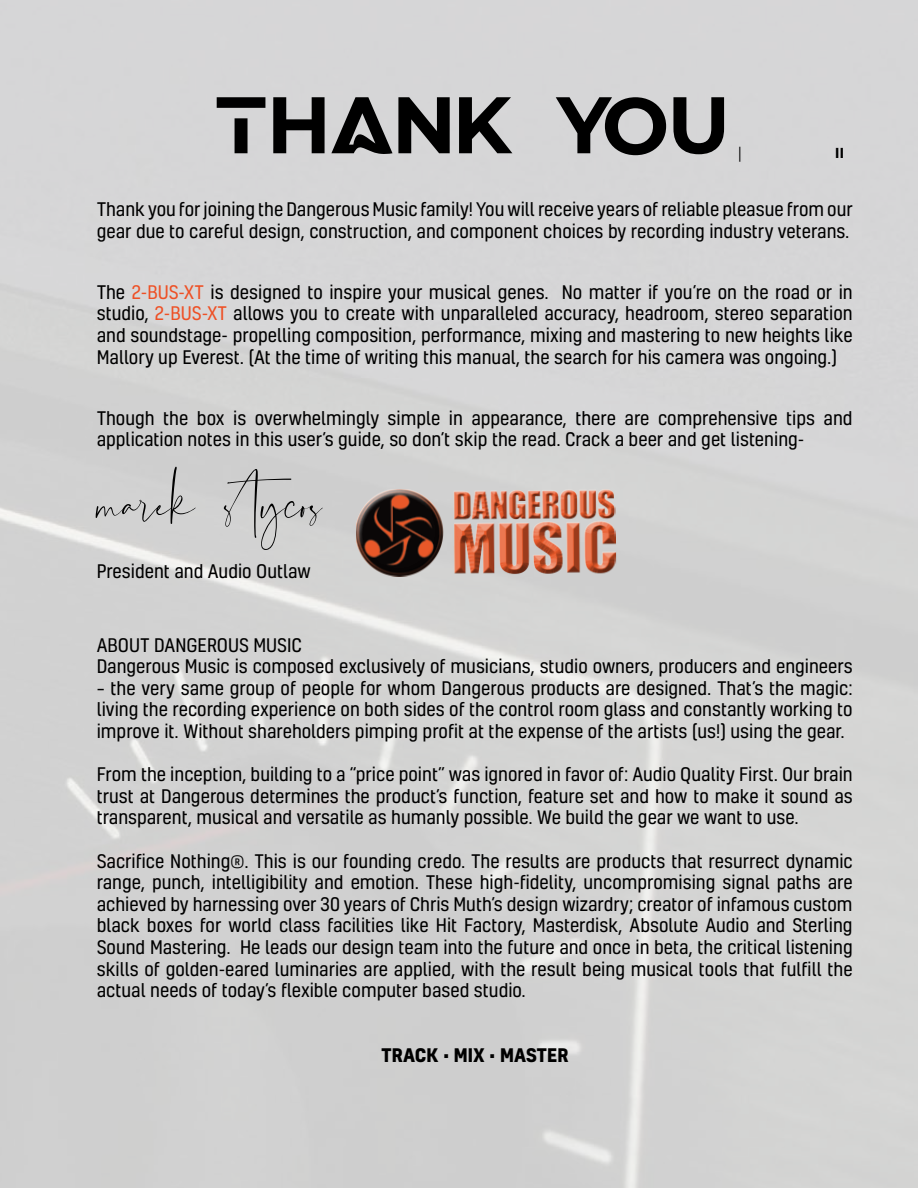
<style>
.page{position:relative;width:918px;height:1188px;background:#fff}
.page>*{position:absolute;margin:0;border:0;box-sizing:border-box;transform-origin:0 0}
.t1{font:90px "Balnes";color:#000}
.t2{font:72px "nebulax";color:#000}
.t3{font:18px/21.6px "Kelson";color:#000;text-align:justify}
.t4{font:700 18px "Kelson";color:#000}
.t5{font:700 15px "Myriad Pro";color:#000}
.t6{font:15px "Myriad Pro";color:#000}
.s1{color:#ee5025}
</style>
<div class="page">
<svg style="left:348px;top:488px;width:269px;height:91px"></svg>
<h2 class="t2" style="left:217px;top:97px;width:518px">THANK YOU</h2>
<p class="t6" style="left:738px;top:144px;width:5px">|</p>
<p class="t5" style="left:835px;top:143px;width:10px">II</p>
<p class="t3" style="left:97px;top:198px;width:758px">Thank you for joining the Dangerous Music family! You will receive years of reliable pleasue from our gear due to careful design, construction, and component choices by recording industry veterans.</p>
<p class="t3" style="left:97px;top:281px;width:758px">The <span class="s1">2-BUS-XT</span> is designed to inspire your musical genes. No matter if you’re on the road or in studio, <span class="s1">2-BUS-XT</span> allows you to create with unparalleled accuracy, headroom, stereo separation and soundstage- propelling composition, performance, mixing and mastering to new heights like Mallory up Everest. (At the time of writing this manual, the search for his camera was ongoing.)</p>
<p class="t3" style="left:97px;top:407px;width:757px">Though the box is overwhelmingly simple in appearance, there are comprehensive tips and application notes in this user’s guide, so don’t skip the read. Crack a beer and get listening-</p>
<h1 class="t1" style="left:97px;top:447px;width:229px">marek stycos</h1>
<p class="t3" style="left:97px;top:560px;width:215px">President and Audio Outlaw</p>
<p class="t3" style="left:97px;top:634px;width:758px">ABOUT DANGEROUS MUSIC<br>Dangerous Music is composed exclusively of musicians, studio owners, producers and engineers</p>
<p class="t3" style="left:97px;top:677px;width:757px">– the very same group of people for whom Dangerous products are designed. That’s the magic: living the recording experience on both sides of the control room glass and constantly working to improve it. Without shareholders pimping profit at the expense of the artists (us!) using the gear.</p>
<p class="t3" style="left:97px;top:763px;width:758px">From the inception, building to a “price point” was ignored in favor of: Audio Quality First. Our brain trust at Dangerous determines the product’s function, feature set and how to make it sound as transparent, musical and versatile as humanly possible. We build the gear we want to use.</p>
<p class="t3" style="left:97px;top:850px;width:758px">Sacrifice Nothing®. This is our founding credo. The results are products that resurrect dynamic range, punch, intelligibility and emotion. These high-fidelity, uncompromising signal paths are achieved by harnessing over 30 years of Chris Muth’s design wizardry; creator of infamous custom black boxes for world class facilities like Hit Factory, Masterdisk, Absolute Audio and Sterling Sound Mastering. He leads our design team into the future and once in beta, the critical listening skills of golden-eared luminaries are applied, with the result being musical tools that fulfill the actual needs of today’s flexible computer based studio.</p>
<p class="t4" style="left:381px;top:1042px;width:189px">TRACK • MIX • MASTER</p>
</div>
